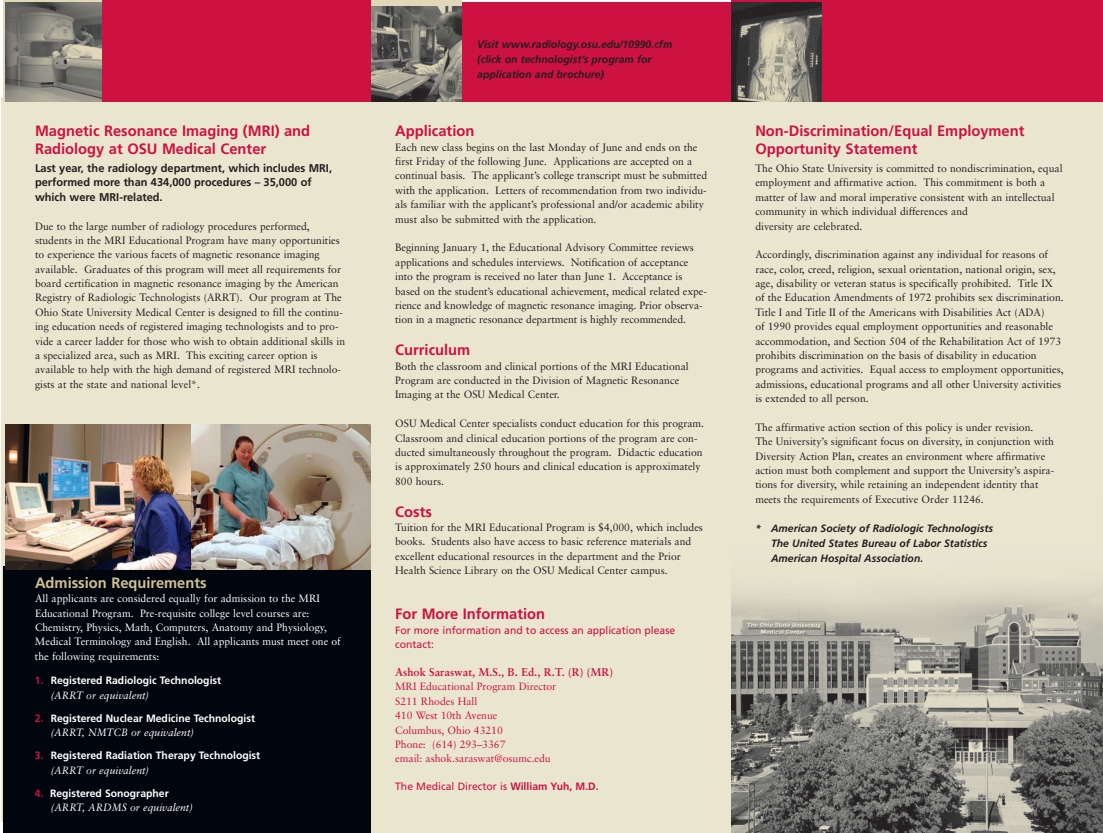
<style>
.page{position:relative;width:1103px;height:833px;background:#fff}
.page>*{position:absolute;margin:0;border:0;box-sizing:border-box;transform-origin:0 0}
.t1{font:700 15px/17.5px "Frutiger";color:#cd1141}
.t2{font:700 15px "Frutiger";color:#cfc193}
.t3{font:700 11.25px/14.4px "Frutiger";color:#231f20}
.t4{font:700 11.25px "Sabon";color:#cd1141}
.t5{font:10.62px/14.4px "Sabon";color:#231f20}
.t6{font:10.62px/14.4px "Sabon";color:#fff}
.t7{font:italic 700 10.62px/15px "Frutiger";color:#231f20}
.t8{font:700 10.62px "Frutiger";color:#fff}
.t9{font:10.62px/14.4px "Sabon";color:#cd1141}
.t10{font:10.62px/14.4px "Frutiger";color:#cd1141}
.t11{font:italic 10.62px "Sabon";color:#fff}
.s1{color:#cd1141}
.s2{font-weight:700}
</style>
<div class="page">
<div style="left:1px;top:97px;width:370px;height:724px;background:#eae5cf"></div>
<div style="left:3px;top:566px;width:368px;height:266px;background:#01060e"></div>
<div style="left:11px;top:0;width:360px;height:101px;background:#cd1141"></div>
<img style="left:5px;top:424px;width:186px;height:145px">
<img style="left:191px;top:424px;width:180px;height:145px">
<svg style="left:3px;top:0;width:98px;height:101px"></svg>
<img style="left:5px;top:3px;width:96px;height:98px">
<div style="left:371px;top:98px;width:360px;height:734px;background:#eae5cf"></div>
<div style="left:371px;top:2px;width:360px;height:99px;background:#cd1141"></div>
<div style="left:371px;top:0;width:90px;height:101px;background:#e0d8b9"></div>
<img style="left:371px;top:7px;width:90px;height:94px">
<div style="left:731px;top:96px;width:371px;height:736px;background:#eae5cf"></div>
<img style="left:731px;top:586px;width:371px;height:246px">
<div style="left:731px;top:0;width:371px;height:101px;background:#cd1141"></div>
<img style="left:731px;top:2px;width:90px;height:99px">
<h1 class="t1" style="left:35px;top:123px;width:277px">Magnetic Resonance Imaging (MRI) and<br>Radiology at OSU Medical Center</h1>
<p class="t3" style="left:35px;top:162px;width:298px">Last year, the radiology department, which includes MRI, performed more than 434,000 procedures – 35,000 of which were MRI-related.</p>
<p class="t5" style="left:35px;top:219px;width:312px">Due to the large number of radiology procedures performed, students in the MRI Educational Program have many opportunities to experience the various facets of magnetic resonance imaging available. Graduates of this program will meet all requirements for board certification in magnetic resonance imaging by the American Registry of Radiologic Technologists (ARRT). Our program at The Ohio State University Medical Center is designed to fill the continu&shy;ing education needs of registered imaging technologists and to pro&shy;vide a career ladder for those who wish to obtain additional skills in a specialized area, such as MRI. This exciting career option is available to help with the high demand of registered MRI technolo&shy;gists at the state and national level*.</p>
<h1 class="t2" style="left:35px;top:576px;width:173px">Admission Requirements</h1>
<p class="t6" style="left:35px;top:592px;width:307px">All applicants are considered equally for admission to the MRI Educational Program. Pre-requisite college level courses are:<br>Chemistry, Physics, Math, Computers, Anatomy and Physiology, Medical Terminology and English. All applicants must meet one of the following requirements:</p>
<p class="t8" style="left:35px;top:676px;width:188px"><span class="s1">1.</span> Registered Radiologic Technologist</p>
<p class="t11" style="left:51px;top:690px;width:100px">(ARRT or equivalent)</p>
<p class="t8" style="left:35px;top:713px;width:222px"><span class="s1">2.</span> Registered Nuclear Medicine Technologist</p>
<p class="t11" style="left:51px;top:728px;width:145px">(ARRT, NMTCB or equivalent)</p>
<p class="t8" style="left:35px;top:751px;width:227px"><span class="s1">3.</span> Registered Radiation Therapy Technologist</p>
<p class="t11" style="left:51px;top:765px;width:100px">(ARRT or equivalent)</p>
<p class="t8" style="left:35px;top:788px;width:135px"><span class="s1">4.</span> Registered Sonographer</p>
<p class="t11" style="left:51px;top:803px;width:143px">(ARRT, ARDMS or equivalent)</p>
<p class="t7" style="left:477px;top:38px;width:196px">Visit www.radiology.osu.edu/10990.cfm (click on technologist’s program for application and brochure)</p>
<h1 class="t1" style="left:395px;top:123px;width:81px">Application</h1>
<p class="t5" style="left:395px;top:141px;width:313px">Each new class begins on the last Monday of June and ends on the first Friday of the following June. Applications are accepted on a continual basis. The applicant’s college transcript must be submitted with the application. Letters of recommendation from two individu&shy;als familiar with the applicant’s professional and/or academic ability must also be submitted with the application.</p>
<p class="t5" style="left:395px;top:241px;width:313px">Beginning January 1, the Educational Advisory Committee reviews applications and schedules interviews. Notification of acceptance into the program is received no later than June 1. Acceptance is based on the student’s educational achievement, medical related expe&shy;rience and knowledge of magnetic resonance imaging. Prior observa&shy;tion in a magnetic resonance department is highly recommended.</p>
<h1 class="t1" style="left:395px;top:342px;width:77px">Curriculum</h1>
<p class="t5" style="left:395px;top:359px;width:295px">Both the classroom and clinical portions of the MRI Educational<br>Program are conducted in the Division of Magnetic Resonance<br>Imaging at the OSU Medical Center.</p>
<p class="t5" style="left:395px;top:417px;width:310px">OSU Medical Center specialists conduct education for this program.<br>Classroom and clinical education portions of the program are con&shy;ducted simultaneously throughout the program. Didactic education is approximately 250 hours and clinical education is approximately 800 hours.</p>
<h1 class="t1" style="left:395px;top:503px;width:38px">Costs</h1>
<p class="t5" style="left:395px;top:521px;width:309px">Tuition for the MRI Educational Program is $4,000, which includes books. Students also have access to basic reference materials and excellent educational resources in the department and the Prior Health Science Library on the OSU Medical Center campus.</p>
<h1 class="t1" style="left:395px;top:606px;width:151px">For More Information</h1>
<p class="t10" style="left:395px;top:623px;width:281px">For more information and to access an application please contact:</p>
<p class="t4" style="left:395px;top:667px;width:219px">Ashok Saraswat, M.S., B. Ed., R.T. (R) (MR)</p>
<p class="t9" style="left:395px;top:680px;width:163px">MRI Educational Program Director<br>S211 Rhodes Hall<br>410 West 10th Avenue<br>Columbus, Ohio 43210<br>Phone: (614) 293–3367<br>email: ashok.saraswat@osumc.edu</p>
<p class="t10" style="left:395px;top:780px;width:205px">The Medical Director is <span class="s2">William Yuh, M.D.</span></p>
<h1 class="t1" style="left:755px;top:123px;width:271px">Non-Discrimination/Equal Employment<br>Opportunity Statement</h1>
<p class="t5" style="left:755px;top:162px;width:309px">The Ohio State University is committed to nondiscrimination, equal employment and affirmative action. This commitment is both a matter of law and moral imperative consistent with an intellectual community in which individual differences and<br>diversity are celebrated.</p>
<p class="t5" style="left:755px;top:248px;width:310px">Accordingly, discrimination against any individual for reasons of race, color, creed, religion, sexual orientation, national origin, sex, age, disability or veteran status is specifically prohibited. Title IX of the Education Amendments of 1972 prohibits sex discrimination.<br>Title I and Title II of the Americans with Disabilities Act (ADA)<br>of 1990 provides equal employment opportunities and reasonable accommodation, and Section 504 of the Rehabilitation Act of 1973 prohibits discrimination on the basis of disability in education programs and activities. Equal access to employment opportunities, admissions, educational programs and all other University activities is extended to all person.</p>
<p class="t5" style="left:755px;top:421px;width:300px">The affirmative action section of this policy is under revision.<br>The University’s significant focus on diversity, in conjunction with Diversity Action Plan, creates an environment where affirmative action must both complement and support the University’s aspira&shy;tions for diversity, while retaining an independent identity that meets the requirements of Executive Order 11246.</p>
<p class="t7" style="left:771px;top:522px;width:223px;text-indent:-16px">* American Society of Radiologic Technologists<br>The United States Bureau of Labor Statistics<br>American Hospital Association.</p>
</div>
